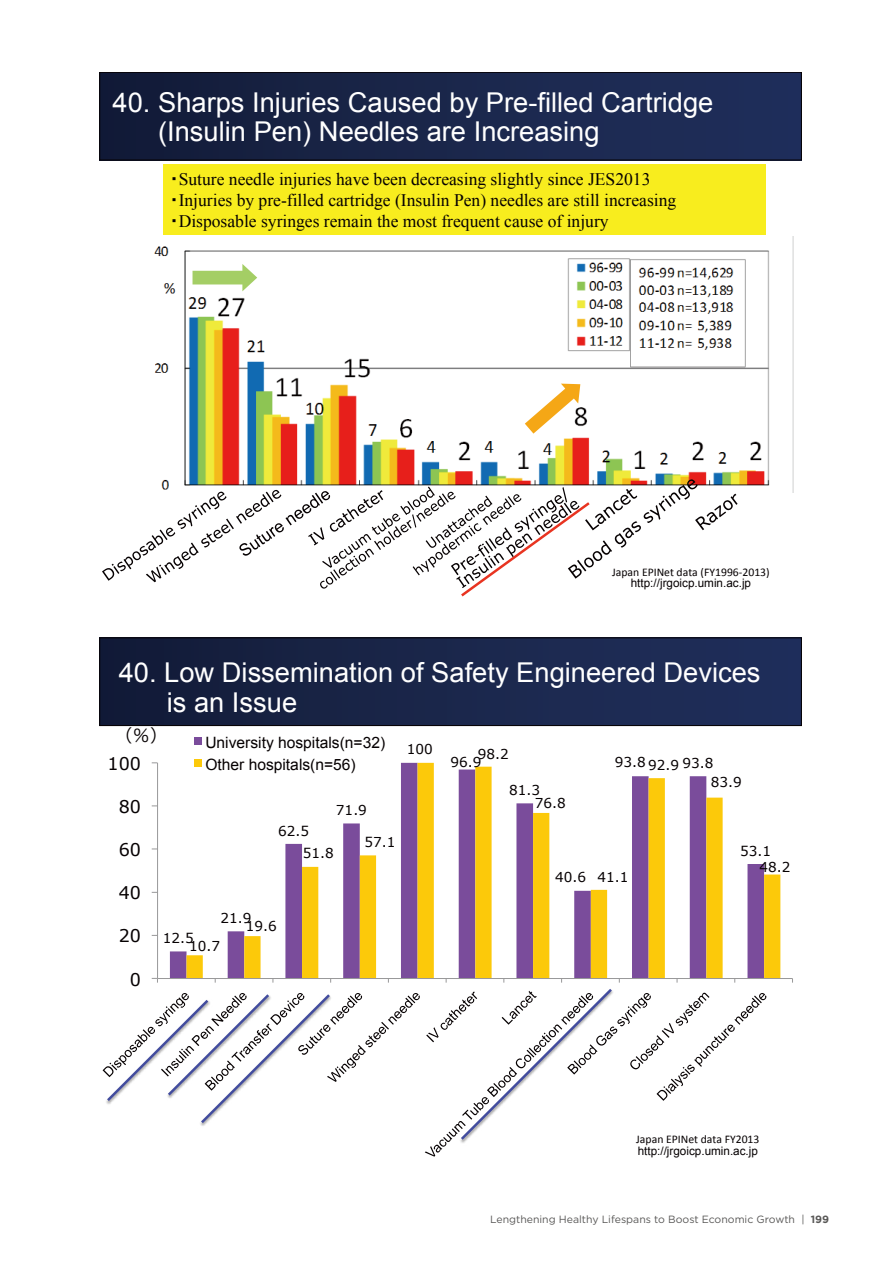
<style>
.page{position:relative;width:893px;height:1263px;background:#fff}
.page>*{position:absolute;margin:0;border:0;box-sizing:border-box;transform-origin:0 0}
.t1{font:27.3px/29.2px "Arial";color:#fff}
.t2{font:17.55px/21px "Times New Roman";color:#060102}
.t3{font:17.55px "Verdana";color:#060102}
.t4{font:17.55px "Hira Kaku Pro N W3";color:#060102}
.t5{font:15.6px/21.8px "Arial";color:#060102}
.t6{font:13.65px "Verdana";color:#060102}
.t7{font:11.7px/11.7px "Calibri";color:#060102;text-align:center}
.t8{font:11.7px/11.7px "Arial";color:#060102}
.t9{font:10.5px "Gotham";color:#595857}
.s1{font-family:"MS P Gothic"}
.s2{font-family:"Arial"}
.s3{font-family:"Calibri"}
.s4{font-weight:700}
</style>
<div class="page">
<div style="left:100px;top:72px;width:702px;height:88px;background:linear-gradient(to right,#131b38,#21305d)"></div>
<div style="left:100px;top:72px;width:702px;height:88px;border:1px solid #060102"></div>
<img style="left:154px;top:236px;width:639px;height:256px">
<div style="left:163px;top:164px;width:603px;height:71px;background:#f8ed1e"></div>
<svg style="left:525px;top:384px;width:55px;height:50px"></svg>
<svg style="left:193px;top:264px;width:64px;height:27px"></svg>
<svg style="left:102px;top:479px;width:636px;height:118px"></svg>
<div style="left:100px;top:638px;width:702px;height:88px;background:linear-gradient(to right,#131b38,#21305d)"></div>
<div style="left:100px;top:638px;width:702px;height:88px;border:1px solid #060102"></div>
<svg style="left:187px;top:763px;width:593px;height:215px"></svg>
<hr style="left:157px;top:763px;width:1px;height:215px;background:#989899">
<hr style="left:158px;top:978px;width:634px;height:1px;background:#989899">
<div style="left:194px;top:737px;width:8px;height:8px;background:#7a4c9b"></div>
<div style="left:194px;top:759px;width:8px;height:8px;background:#fcc90a"></div>
<svg style="left:103px;top:978px;width:663px;height:179px"></svg>
<p class="t1" style="left:158px;top:88px;width:557px;text-indent:-46px">40. Sharps Injuries Caused by Pre-filled Cartridge (Insulin Pen) Needles are Increasing</p>
<p class="t2" style="left:170px;top:169px;width:508px"><span class="s1">・</span>Suture needle injuries have been decreasing slightly since JES2013<span class="s1">・</span>Injuries by pre-filled cartridge (Insulin Pen) needles are still increasing<span class="s1">・</span>Disposable syringes remain the most frequent cause of injury</p>
<p class="t7" style="left:612px;top:566px;width:159px">Japan EPINet data (FY1996--‐2013) <span class="s2">http://jrgoicp.umin.ac.jp</span></p>
<p class="t1" style="left:167px;top:658px;width:595px;text-indent:-48px">40. Low Dissemination of Safety Engineered Devices is an Issue</p>
<p class="t4" style="left:115px;top:720px;width:54px">（％）</p>
<p class="t3" style="left:108px;top:751px;width:35px">100</p>
<p class="t3" style="left:119px;top:794px;width:24px">80</p>
<p class="t3" style="left:119px;top:838px;width:24px">60</p>
<p class="t5" style="left:205px;top:732px;width:181px">University hospitals(n=32)<br>Other hospitals(n=56)</p>
<p class="t6" style="left:336px;top:801px;width:33px">71.9</p>
<p class="t6" style="left:278px;top:821px;width:33px">62.5</p>
<p class="t6" style="left:303px;top:843px;width:33px">51.8</p>
<p class="t6" style="left:364px;top:833px;width:33px">57.1</p>
<p class="t3" style="left:119px;top:881px;width:24px">40</p>
<p class="t3" style="left:119px;top:924px;width:24px">20</p>
<p class="t3" style="left:130px;top:967px;width:13px">0</p>
<p class="t6" style="left:220px;top:909px;width:33px">21.9</p>
<p class="t6" style="left:246px;top:917px;width:33px">19.6</p>
<p class="t6" style="left:163px;top:929px;width:33px">12.5</p>
<p class="t6" style="left:189px;top:937px;width:33px">10.7</p>
<p class="t6" style="left:407px;top:739px;width:28px">100</p>
<p class="t6" style="left:478px;top:744px;width:33px">98.2</p>
<p class="t6" style="left:450px;top:753px;width:33px">96.9</p>
<p class="t6" style="left:509px;top:781px;width:33px">81.3</p>
<p class="t6" style="left:535px;top:793px;width:33px">76.8</p>
<p class="t6" style="left:615px;top:753px;width:33px">93.8</p>
<p class="t6" style="left:682px;top:754px;width:33px">93.8</p>
<p class="t6" style="left:648px;top:756px;width:33px">92.9</p>
<p class="t6" style="left:711px;top:772px;width:33px">83.9</p>
<p class="t6" style="left:555px;top:867px;width:33px">40.6</p>
<p class="t6" style="left:597px;top:867px;width:33px">41.1</p>
<p class="t6" style="left:740px;top:841px;width:33px">53.1</p>
<p class="t6" style="left:760px;top:858px;width:33px">48.2</p>
<p class="t8" style="left:636px;top:1133px;width:125px"><span class="s3">Japan EPINet data FY2013 </span>http://jrgoicp.umin.ac.jp</p>
<p class="t9" style="left:490px;top:1213px;width:341px">Lengthening Healthy Lifespans to Boost Economic Growth | <span class="s4">199</span></p>
</div>
